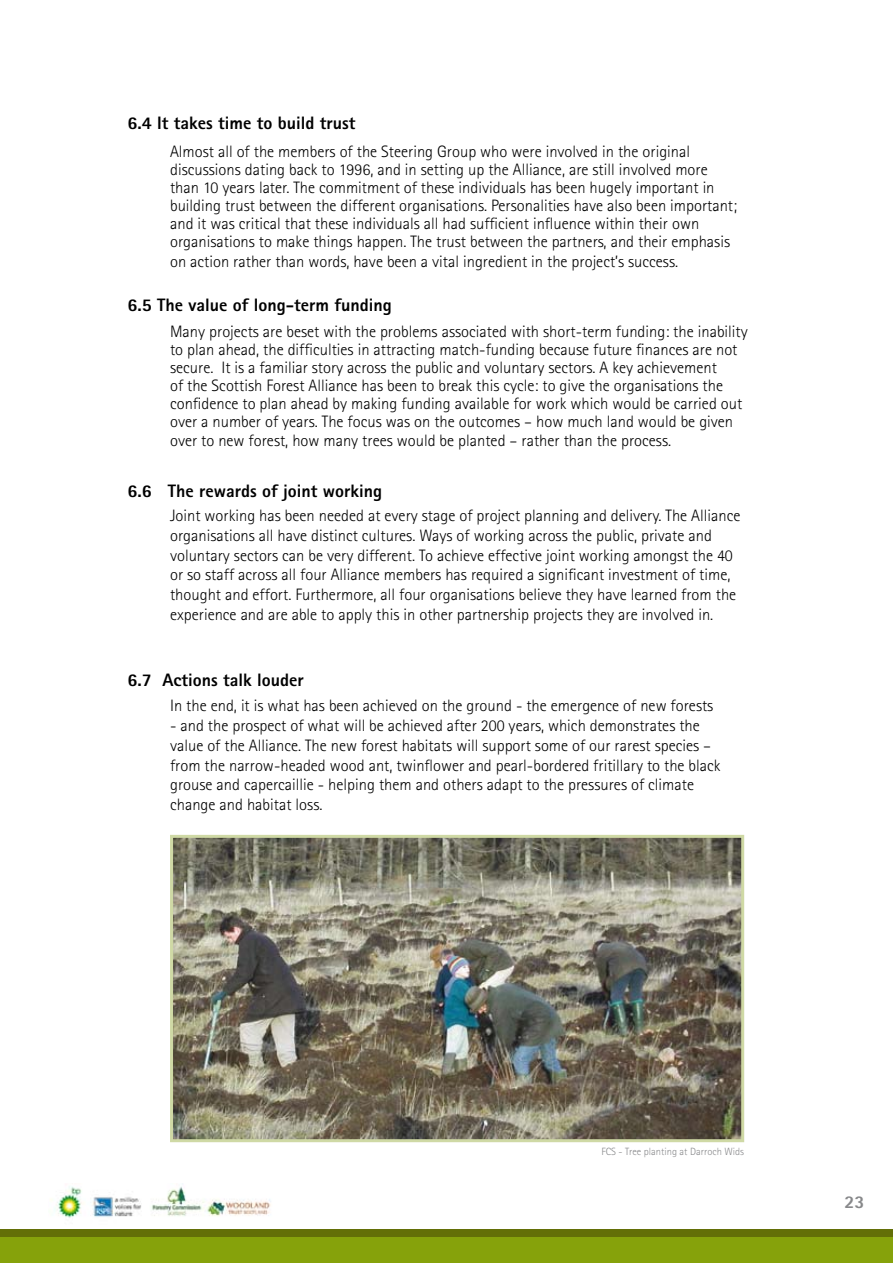
<style>
.page{position:relative;width:893px;height:1263px;background:#fff}
.page>*{position:absolute;margin:0;border:0;box-sizing:border-box;transform-origin:0 0}
.t1{font:800 18px "Rotis Sans Serif";color:#000}
.t2{font:800 18px "Rotis Sans Serif";color:#87888a}
.t3{font:300 16.5px/18px "Rotis Sans Serif";color:#000}
.t4{font:300 10.5px "Rotis Sans Serif";color:#87888a}
</style>
<div class="page">
<div style="left:0;top:1231px;width:892px;height:32px;background:#86a20b"></div>
<div style="left:0;top:1229px;width:892px;height:7px;background:#636f07"></div>
<img style="left:50px;top:1183px;width:221px;height:35px">
<img style="left:174px;top:839px;width:566px;height:299px">
<div style="left:170px;top:835px;width:574px;height:307px;border:3px solid #cfd9a5"></div>
<p class="t1" style="left:128px;top:111px;width:229px">6.4 It takes time to build trust</p>
<p class="t3" style="left:170px;top:142px;width:569px">Almost all of the members of the Steering Group who were involved in the original discussions dating back to 1996, and in setting up the Alliance, are still involved more than 10 years later. The commitment of these individuals has been hugely important in building trust between the different organisations. Personalities have also been important; and it was critical that these individuals all had sufficient influence within their own organisations to make things happen. The trust between the partners, and their emphasis</p>
<p class="t3" style="left:170px;top:252px;width:510px">on action rather than words, have been a vital ingredient in the project’s success.</p>
<p class="t1" style="left:128px;top:294px;width:266px">6.5 The value of long-term funding</p>
<p class="t3" style="left:170px;top:322px;width:579px">Many projects are beset with the problems associated with short-term funding: the inability to plan ahead, the difficulties in attracting match-funding because future finances are not secure. It is a familiar story across the public and voluntary sectors. A key achievement<br>of the Scottish Forest Alliance has been to break this cycle: to give the organisations the confidence to plan ahead by making funding available for work which would be carried out over a number of years. The focus was on the outcomes – how much land would be given</p>
<p class="t3" style="left:170px;top:432px;width:503px">over to new forest, how many trees would be planted – rather than the process.</p>
<p class="t1" style="left:128px;top:480px;width:256px">6.6 The rewards of joint working</p>
<p class="t3" style="left:170px;top:506px;width:572px;line-height:19.8px">Joint working has been needed at every stage of project planning and delivery. The Alliance organisations all have distinct cultures. Ways of working across the public, private and voluntary sectors can be very different. To achieve effective joint working amongst the 40 or so staff across all four Alliance members has required a significant investment of time, thought and effort. Furthermore, all four organisations believe they have learned from the experience and are able to apply this in other partnership projects they are involved in.</p>
<p class="t1" style="left:128px;top:668px;width:178px">6.7 Actions talk louder</p>
<p class="t3" style="left:170px;top:697px;width:545px">In the end, it is what has been achieved on the ground - the emergence of new forests</p>
<p class="t3" style="left:170px;top:715px;width:552px;line-height:19.8px">- and the prospect of what will be achieved after 200 years, which demonstrates the value of the Alliance. The new forest habitats will support some of our rarest species – from the narrow-headed wood ant, twinflower and pearl-bordered fritillary to the black grouse and capercaillie - helping them and others adapt to the pressures of climate change and habitat loss.</p>
<p class="t4" style="left:601px;top:1146px;width:144px">FCS - Tree planting at Darroch Wids</p>
<p class="t2" style="left:845px;top:1190px;width:22px">23</p>
</div>
